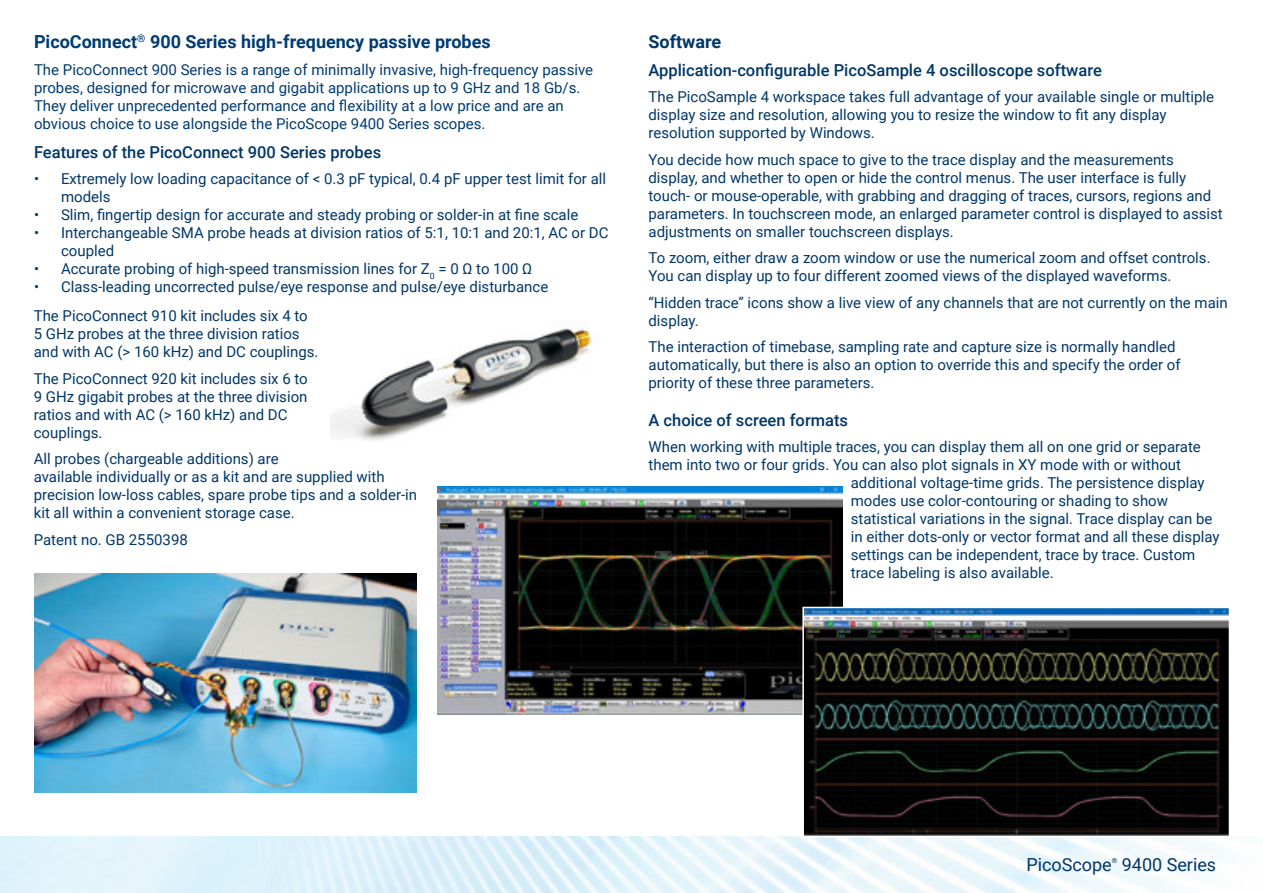
<style>
.page{position:relative;width:1263px;height:893px;background:#fff}
.page>*{position:absolute;margin:0;border:0;box-sizing:border-box;transform-origin:0 0}
.t1{font:700 18px "Roboto";color:#003b71}
.t2{font:18px "Roboto";color:#003768}
.t3{font:700 18px "Roboto";color:#003768}
.t4{font:500 16.5px "Roboto";color:#003768}
.t5{font:15px/18px "Roboto";color:#003768}
.t6{font:15px/18px "Roboto";color:#003b71}
.t7{font:7.05px "Roboto";color:#003768}
</style>
<div class="page">
<img style="left:0;top:836px;width:1219px;height:57px">
<img style="left:331px;top:327px;width:270px;height:114px">
<img style="left:34px;top:573px;width:382px;height:219px">
<img style="left:437px;top:487px;width:405px;height:227px">
<svg style="left:802px;top:606px;width:427px;height:232px;background:#1e2222"></svg>
<p class="t1" style="left:34px;top:29px;width:458px">PicoConnect<sup>®</sup> 900 Series high-frequency passive probes</p>
<p class="t6" style="left:34px;top:60px;width:561px">The PicoConnect 900 Series is a range of minimally invasive, high-frequency passive probes, designed for microwave and gigabit applications up to 9 GHz and 18 Gb/s.<br>They deliver unprecedented performance and flexibility at a low price and are an obvious choice to use alongside the PicoScope 9400 Series scopes.</p>
<p class="t4" style="left:34px;top:140px;width:349px">Features of the PicoConnect 900 Series probes</p>
<p class="t5" style="left:61px;top:169px;width:547px;text-indent:-27px">• Extremely low loading capacitance of &lt; 0.3 pF typical, 0.4 pF upper test limit for all models</p>
<p class="t5" style="left:34px;top:205px;width:546px">• Slim, fingertip design for accurate and steady probing or solder-in at fine scale</p>
<p class="t5" style="left:61px;top:223px;width:549px;text-indent:-27px">• Interchangeable SMA probe heads at division ratios of 5:1, 10:1 and 20:1, AC or DC coupled</p>
<p class="t5" style="left:34px;top:259px;width:500px">• Accurate probing of high-speed transmission lines for Z<sub>0</sub> = 0 Ω to 100 Ω</p>
<p class="t5" style="left:34px;top:277px;width:516px">• Class-leading uncorrected pulse/eye response and pulse/eye disturbance</p>
<p class="t5" style="left:34px;top:307px;width:286px">The PicoConnect 910 kit includes six 4 to<br>5 GHz probes at the three division ratios and with AC (&gt; 160 kHz) and DC couplings.</p>
<p class="t5" style="left:34px;top:369px;width:275px">The PicoConnect 920 kit includes six 6 to<br>9 GHz gigabit probes at the three division ratios and with AC (&gt; 160 kHz) and DC couplings.</p>
<p class="t5" style="left:34px;top:450px;width:385px">All probes (chargeable additions) are<br>available individually or as a kit and are supplied with precision low-loss cables, spare probe tips and a solder-in kit all within a convenient storage case.</p>
<p class="t5" style="left:34px;top:530px;width:156px">Patent no. GB 2550398</p>
<p class="t3" style="left:648px;top:29px;width:74px">Software</p>
<p class="t4" style="left:648px;top:58px;width:455px">Application-configurable PicoSample 4 oscilloscope software</p>
<p class="t5" style="left:648px;top:87px;width:567px">The PicoSample 4 workspace takes full advantage of your available single or multiple display size and resolution, allowing you to resize the window to fit any display resolution supported by Windows.</p>
<p class="t5" style="left:648px;top:150px;width:576px">You decide how much space to give to the trace display and the measurements display, and whether to open or hide the control menus. The user interface is fully touch- or mouse-operable, with grabbing and dragging of traces, cursors, regions and parameters. In touchscreen mode, an enlarged parameter control is displayed to assist adjustments on smaller touchscreen displays.</p>
<p class="t5" style="left:648px;top:248px;width:564px">To zoom, either draw a zoom window or use the numerical zoom and offset controls.<br>You can display up to four different zoomed views of the displayed waveforms.</p>
<p class="t5" style="left:648px;top:293px;width:581px">“Hidden trace” icons show a live view of any channels that are not currently on the main display.</p>
<p class="t5" style="left:648px;top:337px;width:534px">The interaction of timebase, sampling rate and capture size is normally handled automatically, but there is also an option to override this and specify the order of priority of these three parameters.</p>
<p class="t4" style="left:648px;top:408px;width:201px">A choice of screen formats</p>
<p class="t5" style="left:648px;top:437px;width:554px">When working with multiple traces, you can display them all on one grid or separate</p>
<p class="t5" style="left:648px;top:455px;width:534px">them into two or four grids. You can also plot signals in XY mode with or without</p>
<p class="t5" style="left:851px;top:473px;width:355px">additional voltage-time grids. The persistence display</p>
<p class="t5" style="left:851px;top:491px;width:319px">modes use color-contouring or shading to show</p>
<p class="t5" style="left:851px;top:509px;width:363px">statistical variations in the signal. Trace display can be</p>
<p class="t5" style="left:851px;top:527px;width:370px">in either dots-only or vector format and all these display</p>
<p class="t5" style="left:851px;top:545px;width:346px">settings can be independent, trace by trace. Custom</p>
<p class="t5" style="left:851px;top:563px;width:204px">trace labeling is also available.</p>
<p class="t2" style="left:1026px;top:852px;width:87px">PicoScope</p>
<p class="t7" style="left:1112px;top:855px;width:7px">®</p>
<p class="t2" style="left:1122px;top:852px;width:96px">9400 Series</p>
</div>
